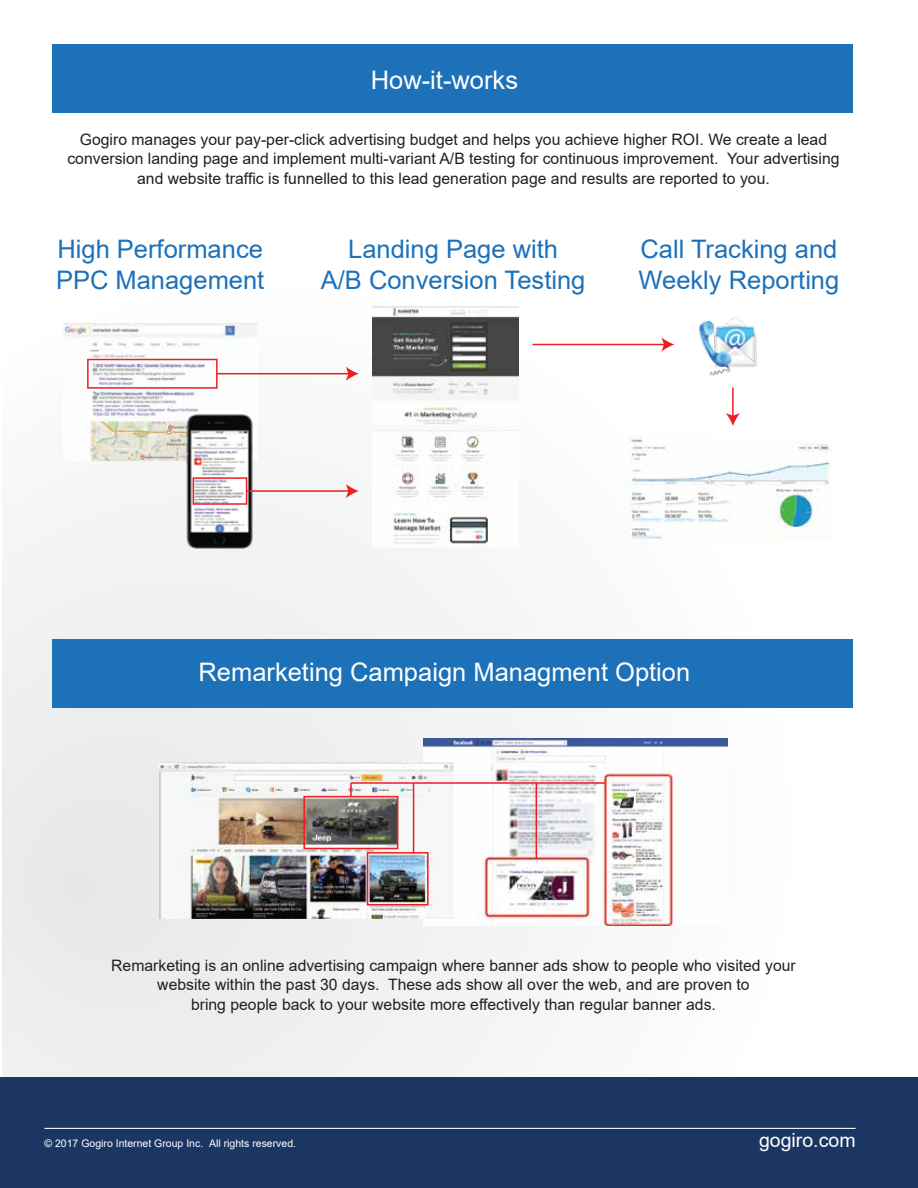
<style>
.page{position:relative;width:918px;height:1188px;background:#fff}
.page>*{position:absolute;margin:0;border:0;box-sizing:border-box;transform-origin:0 0}
.t1{font:25.5px/30.6px "Arial";color:#1c71b9}
.t2{font:25.5px "Arial";color:#fff}
.t3{font:19.5px "Arial";color:#fff}
.t4{font:15.75px/19.5px "Arial";color:#231f20;text-align:center}
.t5{font:10.5px "Arial";color:#fff}
</style>
<div class="page">
<div style="left:2px;top:1px;width:916px;height:1187px;background:linear-gradient(to right,#f2f3f3,#fff)"></div>
<div style="left:0;top:1077px;width:918px;height:111px;background:#1c3664"></div>
<hr style="left:44px;top:1128px;width:812px;height:1px;background:#f1f1f2">
<img style="left:629px;top:436px;width:203px;height:103px">
<img style="left:372px;top:307px;width:146px;height:118px">
<img style="left:372px;top:431px;width:146px;height:116px">
<img style="left:63px;top:323px;width:195px;height:137px">
<div style="left:87px;top:359px;width:131px;height:30px;border:2px solid #ed1d24"></div>
<img style="left:184px;top:412px;width:70px;height:137px">
<div style="left:193px;top:477px;width:54px;height:28px;border:2px solid #ed1d24"></div>
<hr style="left:217px;top:373px;width:133px;height:1px;background:#ed1d24">
<svg style="left:346px;top:367px;width:13px;height:14px"></svg>
<hr style="left:533px;top:344px;width:132px;height:1px;background:#ed1d24">
<svg style="left:661px;top:337px;width:13px;height:15px"></svg>
<hr style="left:732px;top:387px;width:2px;height:30px;background:#ed1d24">
<svg style="left:726px;top:413px;width:14px;height:13px"></svg>
<hr style="left:247px;top:490px;width:103px;height:2px;background:#ed1d24">
<svg style="left:346px;top:484px;width:13px;height:14px"></svg>
<img style="left:697px;top:312px;width:66px;height:65px">
<div style="left:53px;top:639px;width:800px;height:69px;background:#1c71b9"></div>
<div style="left:53px;top:44px;width:800px;height:69px;background:#1c71b9"></div>
<img style="left:424px;top:738px;width:304px;height:188px">
<img style="left:159px;top:763px;width:295px;height:156px">
<div style="left:367px;top:852px;width:62px;height:53px;border:2px solid #ed1d24"></div>
<div style="left:303px;top:796px;width:95px;height:53px;border:2px solid #ed1d24"></div>
<svg style="left:350px;top:783px;width:2px;height:14px"></svg>
<hr style="left:413px;top:783px;width:1px;height:71px;background:#ed1d24">
<hr style="left:536px;top:783px;width:1px;height:76px;background:#ed1d24">
<hr style="left:351px;top:782px;width:254px;height:2px;background:#ed1d24">
<h1 class="t2" style="left:371px;top:62px;width:149px">How-it-works</h1>
<p class="t4" style="left:67px;top:129px;width:774px">Gogiro manages your pay-per-click advertising budget and helps you achieve higher ROI. We create a lead conversion landing page and implement multi-variant A/B testing for continuous improvement. Your advertising and website traffic is funnelled to this lead generation page and results are reported to you.</p>
<h1 class="t1" style="left:56px;top:234px;width:210px">High Performance<br>PPC Management</h1>
<h1 class="t1" style="left:321px;top:234px;width:266px;text-align:center">Landing Page with<br>A/B Conversion Testing</h1>
<h1 class="t1" style="left:639px;top:234px;width:202px">Call Tracking and<br>Weekly Reporting</h1>
<h1 class="t2" style="left:199px;top:655px;width:493px">Remarketing Campaign Managment Option</h1>
<p class="t4" style="left:111px;top:955px;width:686px">Remarketing is an online advertising campaign where banner ads show to people who visited your website within the past 30 days. These ads show all over the web, and are proven to<br>bring people back to your website more effectively than regular banner ads.</p>
<p class="t5" style="left:44px;top:1136px;width:253px">© 2017 Gogiro Internet Group Inc. All rights reserved.</p>
<p class="t3" style="left:759px;top:1127px;width:98px">gogiro.com</p>
</div>
